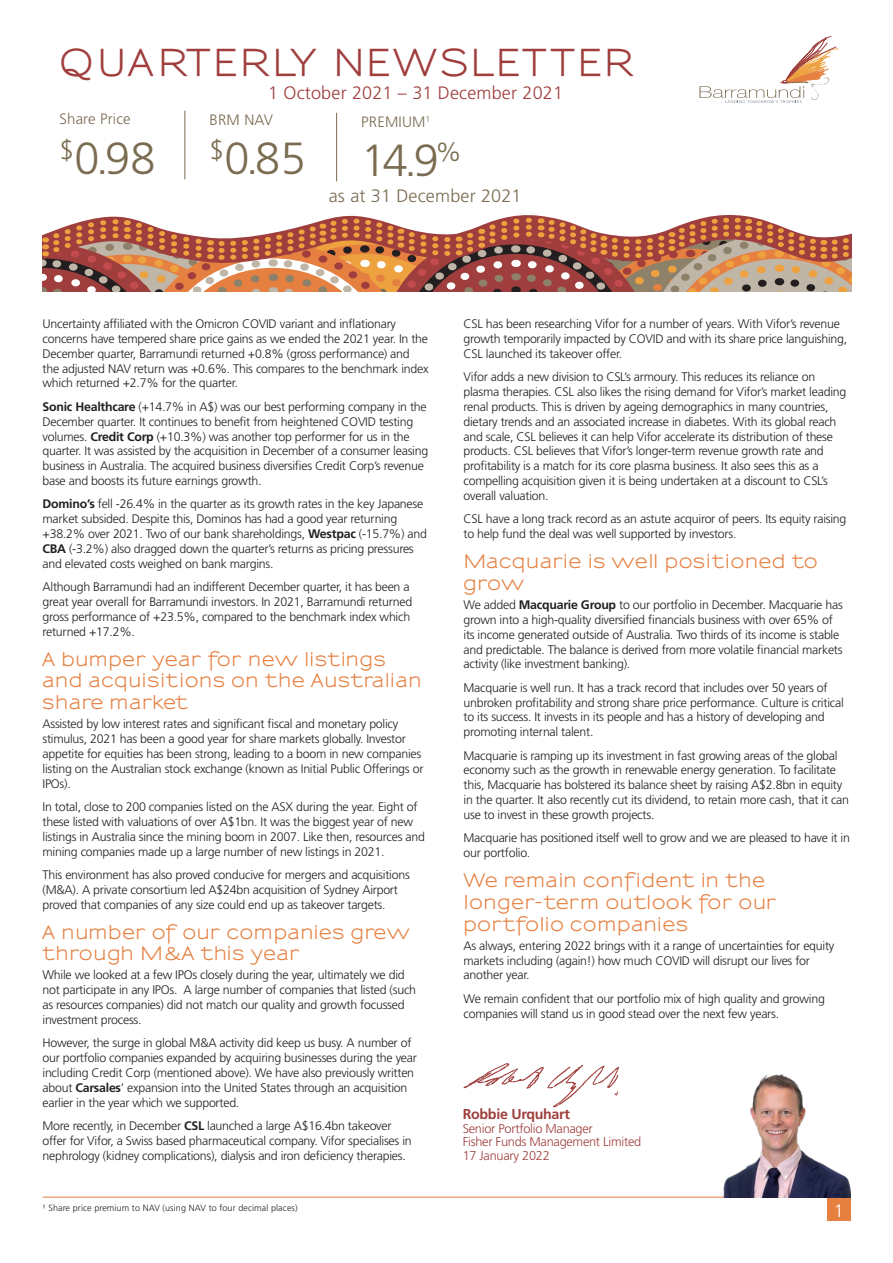
<style>
.page{position:relative;width:893px;height:1263px;background:#fff}
.page>*{position:absolute;margin:0;border:0;box-sizing:border-box;transform-origin:0 0}
.t1{font:300 45px "Frutiger LT Std";color:#7a6c51}
.t2{font:700 36px "Sansumi";letter-spacing:.045em;color:#9f3e3d}
.t3{font:700 18px/21.6px "Sansumi";letter-spacing:.05em;color:#e68041}
.t4{font:300 18px "Frutiger LT Std";letter-spacing:.01em;color:#9f3e3d}
.t5{font:300 18px "Frutiger LT Std";letter-spacing:.01em;color:#7a6c51}
.t6{font:300 18px "Frutiger LT Std";color:#fff}
.t7{font:300 15px "Frutiger LT Std";letter-spacing:.01em;color:#7a6c51}
.t8{font:700 14.25px "Frutiger LT Std";letter-spacing:-.02em;color:#9f3e3d}
.t9{font:300 12.75px/13.5px "Frutiger LT Std";letter-spacing:-.02em;color:#9f3e3d}
.t10{font:300 12.3px/14.9px "Frutiger LT Std";letter-spacing:-.02em;color:#231f20}
.t11{font:300 9px "Frutiger LT Std";letter-spacing:.01em;color:#231f20}
.s1{font-weight:700}
</style>
<div class="page">
<svg style="left:43px;top:214px;width:701px;height:77px"></svg>
<svg style="left:674px;top:216px;width:177px;height:76px;background:#c39379"></svg>
<svg style="left:699px;top:36px;width:139px;height:67px"></svg>
<hr style="left:43px;top:1197px;width:807px;height:1px;background:#e68041">
<div style="left:827px;top:1197px;width:23px;height:24px;background:#e68041"></div>
<hr style="left:184px;top:111px;width:1px;height:68px;background:#7a6c51">
<hr style="left:336px;top:113px;width:1px;height:69px;background:#7a6c51">
<img style="left:712px;top:1074px;width:138px;height:123px">
<svg style="left:463px;top:1063px;width:156px;height:44px"></svg>
<h2 class="t2" style="left:60px;top:43px;width:574px">QUARTERLY NEWSLETTER</h2>
<p class="t7" style="left:361px;top:113px;width:71px">PREMIUM<sup>1</sup></p>
<h1 class="t1" style="left:361px;top:135px;width:102px">14.9<sup>%</sup></h1>
<h3 class="t4" style="left:268px;top:82px;width:296px">1 October 2021 – 31 December 2021</h3>
<p class="t7" style="left:60px;top:110px;width:73px">Share Price</p>
<p class="t7" style="left:210px;top:111px;width:65px">BRM NAV</p>
<h1 class="t1" style="left:210px;top:133px;width:98px"><sup>$</sup>0.85</h1>
<h1 class="t1" style="left:60px;top:133px;width:98px"><sup>$</sup>0.98</h1>
<h3 class="t5" style="left:329px;top:185px;width:194px">as at 31 December 2021</h3>
<p class="t10" style="left:43px;top:317px;width:388px">Uncertainty affiliated with the Omicron COVID variant and inflationary concerns have tempered share price gains as we ended the 2021 year. In the December quarter, Barramundi returned +0.8% (gross performance) and the adjusted NAV return was +0.6%. This compares to the benchmark index which returned +2.7% for the quarter.</p>
<p class="t10" style="left:43px;top:399px;width:387px"><span class="s1">Sonic Healthcare</span> (+14.7% in A$) was our best performing company in the December quarter. It continues to benefit from heightened COVID testing volumes. <span class="s1">Credit Corp</span> (+10.3%) was another top performer for us in the quarter. It was assisted by the acquisition in December of a consumer leasing business in Australia. The acquired business diversifies Credit Corp’s revenue base and boosts its future earnings growth.</p>
<p class="t10" style="left:43px;top:497px;width:386px"><span class="s1">Domino’s</span> fell -26.4% in the quarter as its growth rates in the key Japanese market subsided. Despite this, Dominos has had a good year returning +38.2% over 2021. Two of our bank shareholdings, <span class="s1">Westpac</span> (-15.7%) and <span class="s1">CBA</span> (-3.2%) also dragged down the quarter’s returns as pricing pressures and elevated costs weighed on bank margins.</p>
<p class="t10" style="left:43px;top:580px;width:371px">Although Barramundi had an indifferent December quarter, it has been a great year overall for Barramundi investors. In 2021, Barramundi returned gross performance of +23.5%, compared to the benchmark index which returned +17.2%.</p>
<h3 class="t3" style="left:43px;top:649px;width:380px">A bumper year for new listings and acquisitions on the Australian share market</h3>
<p class="t10" style="left:43px;top:717px;width:382px">Assisted by low interest rates and significant fiscal and monetary policy stimulus, 2021 has been a good year for share markets globally. Investor appetite for equities has been strong, leading to a boom in new companies listing on the Australian stock exchange (known as Initial Public Offerings or IPOs).</p>
<p class="t10" style="left:43px;top:799px;width:384px">In total, close to 200 companies listed on the ASX during the year. Eight of these listed with valuations of over A$1bn. It was the biggest year of new listings in Australia since the mining boom in 2007. Like then, resources and mining companies made up a large number of new listings in 2021.</p>
<p class="t10" style="left:43px;top:867px;width:369px">This environment has also proved conducive for mergers and acquisitions (M&amp;A). A private consortium led A$24bn acquisition of Sydney Airport proved that companies of any size could end up as takeover targets.</p>
<h3 class="t3" style="left:43px;top:922px;width:368px">A number of our companies grew through M&amp;A this year</h3>
<p class="t10" style="left:43px;top:968px;width:375px">While we looked at a few IPOs closely during the year, ultimately we did not participate in any IPOs. A large number of companies that listed (such as resources companies) did not match our quality and growth focussed investment process.</p>
<p class="t10" style="left:43px;top:1036px;width:376px">However, the surge in global M&amp;A activity did keep us busy. A number of our portfolio companies expanded by acquiring businesses during the year including Credit Corp (mentioned above). We have also previously written about <span class="s1">Carsales</span>’ expansion into the United States through an acquisition earlier in the year which we supported.</p>
<p class="t10" style="left:43px;top:1118px;width:371px">More recently, in December <span class="s1">CSL</span> launched a large A$16.4bn takeover offer for Vifor, a Swiss based pharmaceutical company. Vifor specialises in nephrology (kidney complications), dialysis and iron deficiency therapies.</p>
<p class="t11" style="left:43px;top:1202px;width:257px">¹ Share price premium to NAV (using NAV to four decimal places)</p>
<p class="t10" style="left:463px;top:317px;width:385px">CSL has been researching Vifor for a number of years. With Vifor’s revenue growth temporarily impacted by COVID and with its share price languishing,<br>CSL launched its takeover offer.</p>
<p class="t10" style="left:463px;top:370px;width:384px">Vifor adds a new division to CSL’s armoury. This reduces its reliance on plasma therapies. CSL also likes the rising demand for Vifor’s market leading renal products. This is driven by ageing demographics in many countries, dietary trends and an associated increase in diabetes. With its global reach and scale, CSL believes it can help Vifor accelerate its distribution of these products. CSL believes that Vifor’s longer-term revenue growth rate and profitability is a match for its core plasma business. It also sees this as a compelling acquisition given it is being undertaken at a discount to CSL’s overall valuation.</p>
<p class="t10" style="left:463px;top:512px;width:384px">CSL have a long track record as an astute acquiror of peers. Its equity raising to help fund the deal was well supported by investors.</p>
<h3 class="t3" style="left:463px;top:552px;width:355px">Macquarie is well positioned to grow</h3>
<p class="t10" style="left:463px;top:597px;width:381px">We added <span class="s1">Macquarie Group</span> to our portfolio in December. Macquarie has grown into a high-quality diversified financials business with over 65% of its income generated outside of Australia. Two thirds of its income is stable and predictable. The balance is derived from more volatile financial markets activity (like investment banking).</p>
<p class="t10" style="left:463px;top:680px;width:382px">Macquarie is well run. It has a track record that includes over 50 years of unbroken profitability and strong share price performance. Culture is critical to its success. It invests in its people and has a history of developing and promoting internal talent.</p>
<p class="t10" style="left:463px;top:748px;width:387px">Macquarie is ramping up its investment in fast growing areas of the global economy such as the growth in renewable energy generation. To facilitate this, Macquarie has bolstered its balance sheet by raising A$2.8bn in equity in the quarter. It also recently cut its dividend, to retain more cash, that it can use to invest in these growth projects.</p>
<p class="t10" style="left:463px;top:831px;width:388px">Macquarie has positioned itself well to grow and we are pleased to have it in our portfolio.</p>
<h3 class="t3" style="left:463px;top:871px;width:314px">We remain confident in the longer-term outlook for our portfolio companies</h3>
<p class="t10" style="left:463px;top:938px;width:372px">As always, entering 2022 brings with it a range of uncertainties for equity markets including (again!) how much COVID will disrupt our lives for another year.</p>
<p class="t10" style="left:463px;top:991px;width:363px">We remain confident that our portfolio mix of high quality and growing companies will stand us in good stead over the next few years.</p>
<p class="t8" style="left:463px;top:1106px;width:109px">Robbie Urquhart</p>
<p class="t9" style="left:463px;top:1122px;width:180px">Senior Portfolio Manager<br>Fisher Funds Management Limited<br>17 January 2022</p>
<h3 class="t6" style="left:834px;top:1201px;width:12px">1</h3>
</div>
